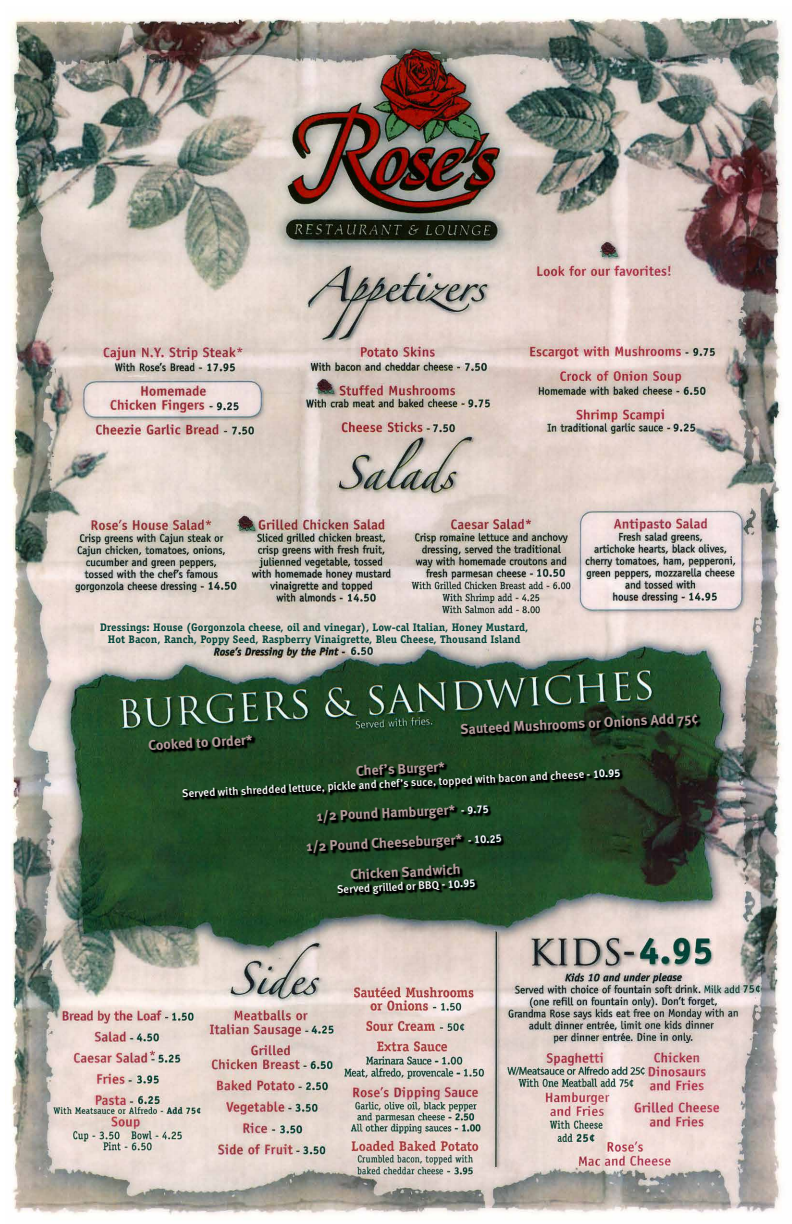
<style>
.page{position:relative;width:792px;height:1224px;background:#fff}
.page>*{position:absolute;margin:0;border:0;box-sizing:border-box;transform-origin:0 0}
.t1{font:700 14px/30px "Meta Pro";color:#b29b9a;text-align:center}
.t2{font:700 11px/12px "Officina Serif Std";color:#004439;text-align:center}
.t3{font:500 11px "Meta Pro";color:#fff}
.s1{font-weight:700}
.s2{font-family:"Officina Serif Std";font-weight:700;color:#10312b}
.s3{font-size:11px;color:#fff}
.s4{font-family:"Officina Serif Std";font-size:11px;color:#10312b}
</style>
<div class="page">
<img style="left:10px;top:14px;width:774px;height:1201px">
<svg style="left:183px;top:762px;width:441px;height:135px;background:#1b3f20"></svg>
<svg style="left:149px;top:735px;width:107px;height:19px;background:#142c16"></svg>
<svg style="left:461px;top:714px;width:241px;height:24px;background:#142c18"></svg>
<p class="t2" style="left:100px;top:621px;width:430px">Dressings: House (Gorgonzola cheese, oil and vinegar), Low-cal Italian, Honey Mustard,<br>Hot Bacon, Ranch, Poppy Seed, Raspberry Vinaigrette, Bleu Cheese, Thousand Island</p>
<p class="t1" style="left:147px;top:729px;width:106px;rotate:-3deg">Cooked to Order*</p>
<p class="t1" style="left:459px;top:714px;width:240px;rotate:-3deg">Sauteed Mushrooms or Onions Add 75¢</p>
<p class="t1" style="left:355px;top:755px;width:91px;rotate:-3deg">Chef’s Burger*</p>
<p class="t3" style="left:182px;top:786px;width:441px;rotate:-3deg">Served with shredded lettuce, pickle and chef’s suce, topped with bacon and cheese <span class="s1">-</span> <span class="s2">10.95</span></p>
<p class="t1" style="left:304px;top:801px;width:197px;rotate:-3deg">1/2 Pound Hamburger* <span class="s3">-</span> <span class="s4">9.75<br></span>1/2 Pound Cheeseburger* <span class="s3">-</span> <span class="s4">10.25<br></span>Chicken Sandwich</p>
<p class="t3" style="left:336px;top:881px;width:140px;rotate:-3deg">Served grilled or BBQ <span class="s1">-</span> <span class="s2">10.95</span></p>
</div>
